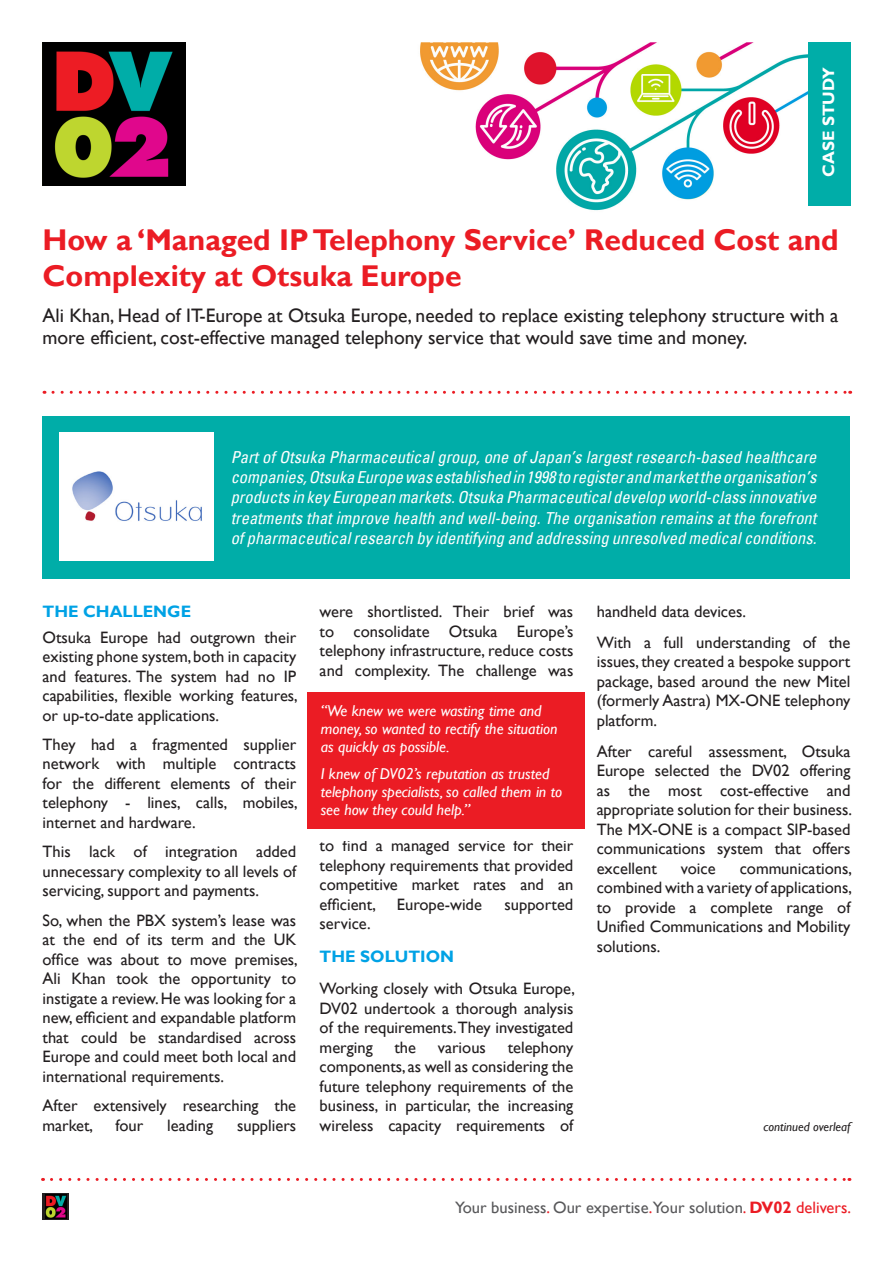
<style>
.page{position:relative;width:893px;height:1263px;background:#fff}
.page>*{position:absolute;margin:0;border:0;box-sizing:border-box;transform-origin:0 0}
.t1{font:700 30px/36px "Gill Sans";color:#eb1c24}
.t2{font:19.5px/22.5px "Gill Sans";color:#231f20}
.t3{font:16.5px/19.5px "Gill Sans";color:#231f20;text-align:justify}
.Sub_Heading{font:italic condensed 16.5px/20.2px "Univers";color:#fff;text-align:justify}
.t4{font:16.5px "Gill Sans";color:#58585a}
.Sub_Heading-2{font:700 16.5px "Gill Sans";color:#00a2e5}
.Sub_Heading-3{font:700 16.5px "Gill Sans";color:#fff}
.t5{font:italic 15.75px/18px "Gill Sans";color:#fff}
.t6{font:italic 12.75px "Gill Sans";color:#231f20}
.s1{color:#eb1c24}
.s2{font-weight:700;color:#eb1c24}
</style>
<div class="page">
<img style="left:420px;top:43px;width:388px;height:168px">
<img style="left:43px;top:43px;width:142px;height:142px">
<svg style="left:51px;top:1178px;width:799px;height:3px"></svg>
<div style="left:808px;top:43px;width:42px;height:163px;background:#00ada8"></div>
<div style="left:308px;top:692px;width:277px;height:136px;background:#eb1c24"></div>
<div style="left:43px;top:417px;width:807px;height:162px;background:#00ada8"></div>
<svg style="left:53px;top:391px;width:798px;height:3px"></svg>
<div style="left:60px;top:433px;width:154px;height:128px;background:#fff"></div>
<img style="left:72px;top:471px;width:130px;height:50px">
<svg style="left:43px;top:1193px;width:26px;height:26px"></svg>
<img style="left:46px;top:1194px;width:20px;height:24px">
<p class="Sub_Heading-3" style="left:819px;top:177px;width:111px;rotate:-90deg">CASE STUDY</p>
<p class="t1" style="left:43px;top:222px;width:798px">How a ‘Managed IP Telephony Service’ Reduced Cost and<br>Complexity at Otsuka Europe</p>
<p class="t2" style="left:43px;top:304px;width:797px">Ali Khan, Head of IT-Europe at Otsuka Europe, needed to replace existing telephony structure with a more efficient, cost-effective managed telephony service that would save time and money.</p>
<p class="Sub_Heading" style="left:231px;top:446px;width:587px">Part of Otsuka Pharmaceutical group, one of Japan’s largest research-based healthcare companies, Otsuka Europe was established in 1998 to register and market the organisation’s products in key European markets. Otsuka Pharmaceutical develop world-class innovative treatments that improve health and well-being. The organisation remains at the forefront of pharmaceutical research by identifying and addressing unresolved medical conditions.</p>
<p class="Sub_Heading-2" style="left:43px;top:602px;width:150px">THE CHALLENGE</p>
<p class="t3" style="left:43px;top:627px;width:257px">Otsuka Europe had outgrown their existing phone system, both in capacity and features. The system had no IP capabilities, flexible working features, or up-to-date applications.</p>
<p class="t3" style="left:43px;top:734px;width:257px">They had a fragmented supplier network with multiple contracts for the different elements of their telephony - lines, calls, mobiles, internet and hardware.</p>
<p class="t3" style="left:43px;top:842px;width:255px">This lack of integration added unnecessary complexity to all levels of servicing, support and payments.</p>
<p class="t3" style="left:43px;top:910px;width:257px">So, when the PBX system’s lease was at the end of its term and the UK office was about to move premises, Ali Khan took the opportunity to instigate a review. He was looking for a new, efficient and expandable platform that could be standardised across Europe and could meet both local and international requirements.</p>
<p class="t3" style="left:43px;top:1096px;width:255px">After extensively researching the market,</p>
<p class="t3" style="left:116px;top:1115px;width:29px">four</p>
<p class="t3" style="left:167px;top:1115px;width:47px">leading</p>
<p class="t3" style="left:237px;top:1115px;width:61px">suppliers</p>
<p class="t3" style="left:320px;top:602px;width:255px">were shortlisted. Their brief was to consolidate Otsuka Europe’s telephony infrastructure, reduce costs and complexity. The challenge was</p>
<p class="t5" style="left:321px;top:702px;width:238px">“We knew we were wasting time and money, so wanted to rectify the situation as quickly as possible.</p>
<p class="t5" style="left:321px;top:764px;width:243px">I knew of DV02’s reputation as trusted telephony specialists, so called them in to see how they could help.”</p>
<p class="t3" style="left:320px;top:836px;width:255px">to find a managed service for their telephony requirements that provided competitive market rates and an efficient,</p>
<p class="t3" style="left:397px;top:894px;width:87px">Europe-wide</p>
<p class="t3" style="left:504px;top:894px;width:70px">supported</p>
<p class="t3" style="left:320px;top:914px;width:53px">service.</p>
<p class="Sub_Heading-2" style="left:320px;top:947px;width:136px">THE SOLUTION</p>
<p class="t3" style="left:320px;top:979px;width:257px">Working closely with Otsuka Europe, DV02 undertook a thorough analysis of the requirements. They investigated merging</p>
<p class="t3" style="left:320px;top:1037px;width:255px;text-indent:188px">telephony components, as well as considering the future telephony requirements of the business, in particular, the increasing wireless capacity requirements of</p>
<p class="t3" style="left:394px;top:1037px;width:23px">the</p>
<p class="t3" style="left:438px;top:1037px;width:50px">various</p>
<p class="t3" style="left:597px;top:602px;width:151px">handheld data devices.</p>
<p class="t3" style="left:597px;top:632px;width:255px">With a full understanding of the issues, they created a bespoke support package, based around the new Mitel (formerly Aastra) MX-ONE telephony platform.</p>
<p class="t3" style="left:597px;top:741px;width:257px">After careful assessment, Otsuka Europe selected the DV02 offering as the most cost-effective and appropriate solution for their business.<br>The MX-ONE is a compact SIP-based communications system that offers excellent</p>
<p class="t3" style="left:597px;top:858px;width:257px;text-indent:143px">communications, combined with a variety of applications, to provide a complete range of Unified Communications and Mobility solutions.</p>
<p class="t3" style="left:681px;top:858px;width:36px">voice</p>
<p class="t6" style="left:764px;top:1119px;width:88px">continued overleaf</p>
<p class="t4" style="left:455px;top:1198px;width:397px">Your business<span class="s1">.</span> Our expertise<span class="s1">.</span>Your solution<span class="s1">.</span> <span class="s2">DV02</span> <span class="s1">delivers.</span></p>
</div>
